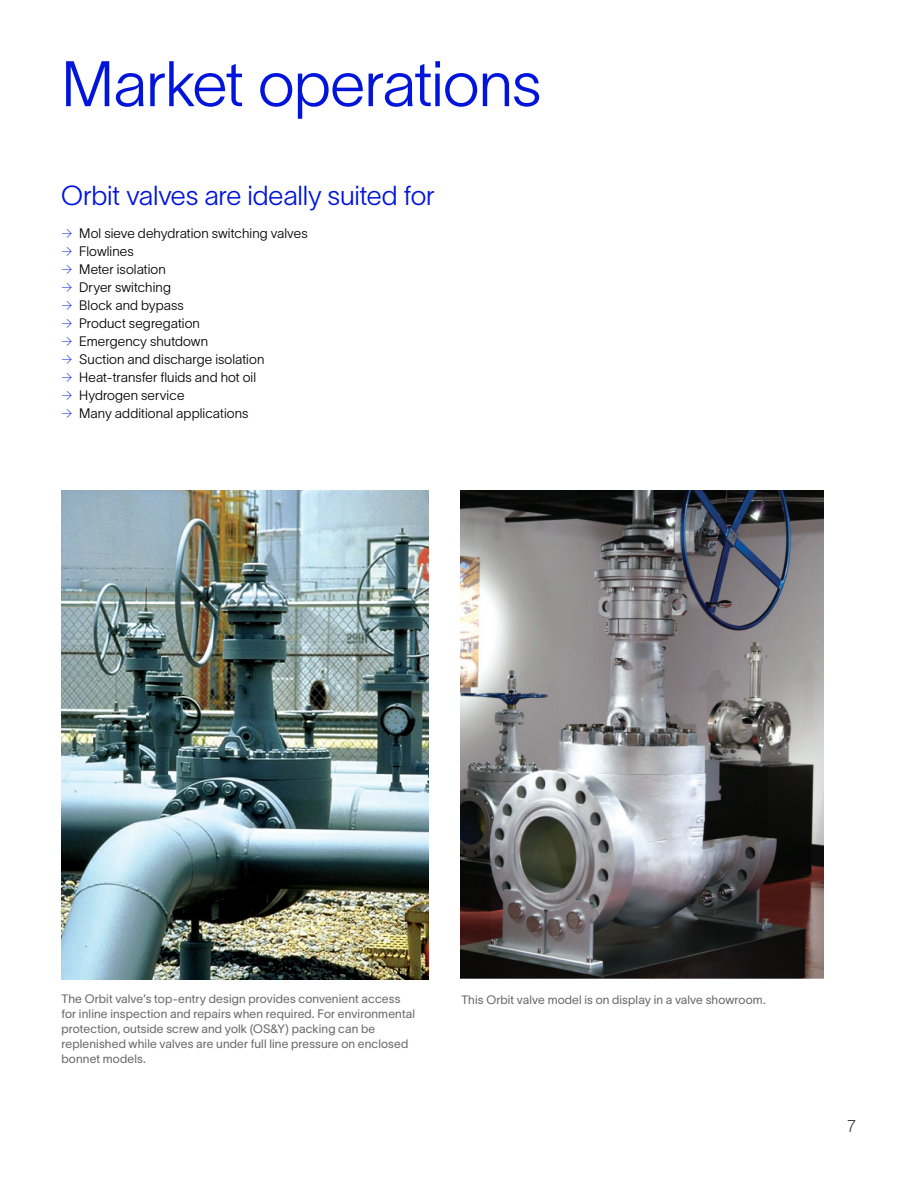
<style>
.page{position:relative;width:918px;height:1188px;background:#fff}
.page>*{position:absolute;margin:0;border:0;box-sizing:border-box;transform-origin:0 0}
.t1{font:63px "SLB Sans";letter-spacing:-.015em;color:#0014dc}
.t2{font:27px "SLB Sans";letter-spacing:-.01em;color:#0014dc}
.t3{font:16.5px "SLB Sans";color:#000}
.t4{font:13.5px "SLB Sans";letter-spacing:.005em;color:#000}
.t5{font:500 12px/15px "SLB Sans";letter-spacing:.01em;color:#696969}
.s1{font-weight:300;color:#0014dc}
</style>
<div class="page">
<img style="left:61px;top:491px;width:367px;height:488px">
<img style="left:461px;top:491px;width:362px;height:488px">
<h1 class="t1" style="left:61px;top:39px;width:482px">Market operations</h1>
<h2 class="t2" style="left:61px;top:176px;width:375px">Orbit valves are ideally suited for</h2>
<p class="t4" style="left:61px;top:224px;width:248px"><span class="s1">→</span> Mol sieve dehydration switching valves</p>
<p class="t4" style="left:61px;top:242px;width:74px"><span class="s1">→</span> Flowlines</p>
<p class="t4" style="left:61px;top:260px;width:106px"><span class="s1">→</span> Meter isolation</p>
<p class="t4" style="left:61px;top:278px;width:111px"><span class="s1">→</span> Dryer switching</p>
<p class="t4" style="left:61px;top:296px;width:124px"><span class="s1">→</span> Block and bypass</p>
<p class="t4" style="left:61px;top:314px;width:140px"><span class="s1">→</span> Product segregation</p>
<p class="t4" style="left:61px;top:332px;width:148px"><span class="s1">→</span> Emergency shutdown</p>
<p class="t4" style="left:61px;top:350px;width:205px"><span class="s1">→</span> Suction and discharge isolation</p>
<p class="t4" style="left:61px;top:368px;width:197px"><span class="s1">→</span> Heat-transfer fluids and hot oil</p>
<p class="t4" style="left:61px;top:386px;width:125px"><span class="s1">→</span> Hydrogen service</p>
<p class="t4" style="left:61px;top:404px;width:189px"><span class="s1">→</span> Many additional applications</p>
<p class="t5" style="left:62px;top:990px;width:355px">The Orbit valve’s top-entry design provides convenient access for inline inspection and repairs when required. For environmental protection, outside screw and yolk (OS&amp;Y) packing can be replenished while valves are under full line pressure on enclosed bonnet models.</p>
<p class="t5" style="left:461px;top:992px;width:306px">This Orbit valve model is on display in a valve showroom.</p>
<h3 class="t3" style="left:846px;top:1115px;width:12px">7</h3>
</div>
